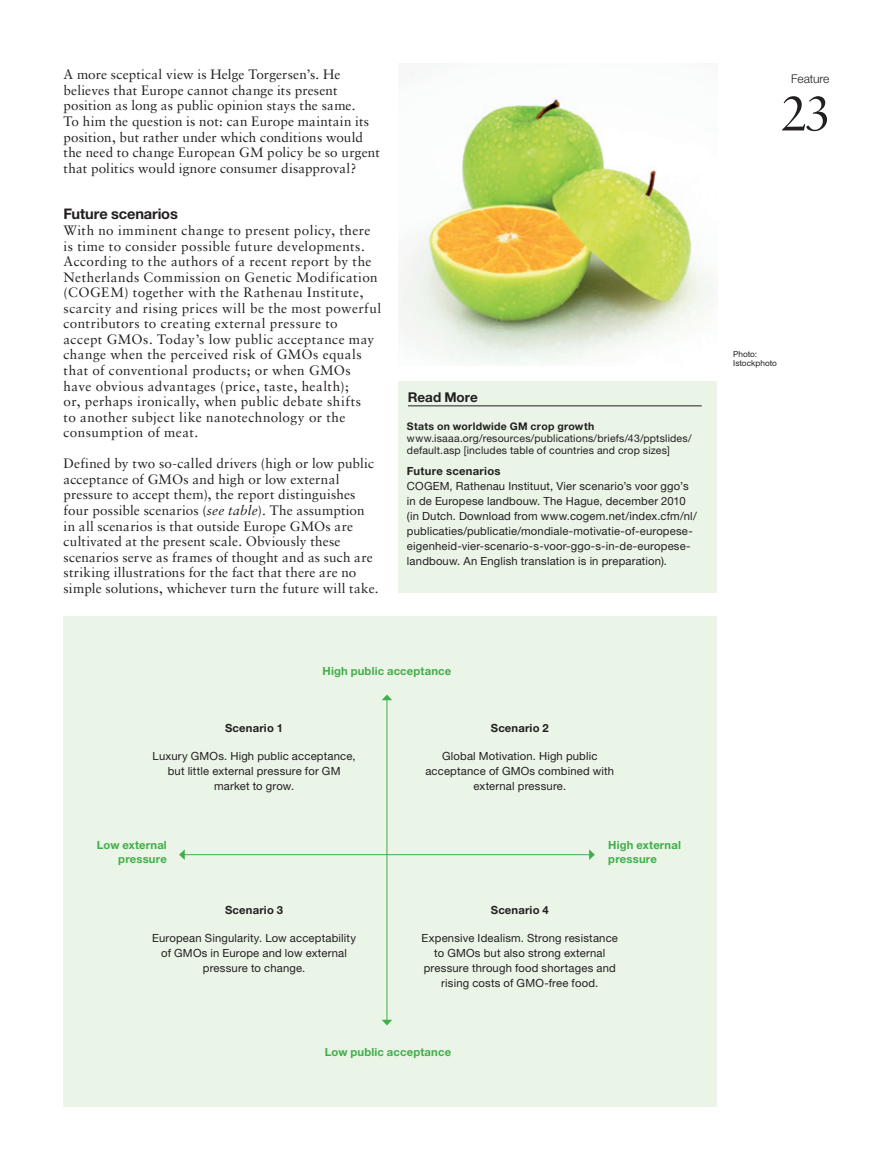
<style>
.page{position:relative;width:893px;height:1170px;background:#fff}
.page>*{position:absolute;margin:0;border:0;box-sizing:border-box;transform-origin:0 0}
.t1{font:52.5px "Sabon";color:#231f20}
.ENTRADETA_TXT_NORMAL{font:700 14.7px "Helvetica Neue LT Std";letter-spacing:-.01em;color:#231f20}
.TXT_NORMAL{font:13.5px/15.6px "Sabon Roman Os F";letter-spacing:.02em;color:#231f20}
.BOX_-_TITULAR{font:700 13.5px "Helvetica Neue LT Std";letter-spacing:-.005em;color:#231f20}
.t2{font:300 12px "Helvetica Neue LT Std";letter-spacing:-.015em;color:#231f20}
.BOX_-_TXT{font:11.25px/15px "Helvetica Neue LT Std";letter-spacing:.015em;color:#231f20;text-align:center}
.BOX_-_TXT-2{font:700 11.25px/13.5px "Helvetica Neue LT Std";letter-spacing:.015em;color:#40ae49}
.BOX_-_TXT-3{font:700 11.25px "Helvetica Neue LT Std";letter-spacing:.015em;color:#231f20}
.BOX_S_-_TXT{font:10.5px/12px "Helvetica Neue LT Std";letter-spacing:.02em;color:#231f20}
.SERVEI_-_CREDITS{font:8.25px/9px "Helvetica Neue LT Std";color:#231f20}
.s1{font-family:"Sabon Italic Os F"}
.s2{font-weight:700}
</style>
<div class="page">
<div style="left:63px;top:616px;width:653px;height:490px;background:#eaf4e7"></div>
<div style="left:398px;top:381px;width:318px;height:211px;background:#eaf4e7"></div>
<hr style="left:408px;top:405px;width:294px;height:1px;background:#231f20">
<hr style="left:387px;top:699px;width:1px;height:321px;background:#40ae49">
<svg style="left:382px;top:694px;width:10px;height:6px"></svg>
<svg style="left:382px;top:1019px;width:10px;height:6px"></svg>
<hr style="left:184px;top:854px;width:406px;height:1px;background:#40ae49">
<svg style="left:589px;top:849px;width:6px;height:10px"></svg>
<svg style="left:179px;top:849px;width:6px;height:10px"></svg>
<img style="left:398px;top:98px;width:315px;height:267px">
<p class="TXT_NORMAL" style="left:64px;top:67px;width:318px">A more sceptical view is Helge Torgersen’s. He believes that Europe cannot change its present position as long as public opinion stays the same.<br>To him the question is not: can Europe maintain its position, but rather under which conditions would the need to change European GM policy be so urgent that politics would ignore consumer disapproval?</p>
<p class="ENTRADETA_TXT_NORMAL" style="left:64px;top:205px;width:116px">Future scenarios</p>
<p class="TXT_NORMAL" style="left:64px;top:222px;width:319px">With no imminent change to present policy, there is time to consider possible future developments.<br>According to the authors of a recent report by the Netherlands Commission on Genetic Modification (COGEM) together with the Rathenau Institute, scarcity and rising prices will be the most powerful contributors to creating external pressure to<br>accept GMOs. Today’s low public acceptance may change when the perceived risk of GMOs equals that of conventional products; or when GMOs have obvious advantages (price, taste, health);<br>or, perhaps ironically, when public debate shifts<br>to another subject like nanotechnology or the consumption of meat.</p>
<p class="TXT_NORMAL" style="left:64px;top:455px;width:317px">Defined by two so-called drivers (high or low public acceptance of GMOs and high or low external pressure to accept them), the report distinguishes four possible scenarios (<span class="s1">see table</span>). The assumption in all scenarios is that outside Europe GMOs are cultivated at the present scale. Obviously these scenarios serve as frames of thought and as such are striking illustrations for the fact that there are no simple solutions, whichever turn the future will take.</p>
<p class="BOX_-_TITULAR" style="left:408px;top:388px;width:71px">Read More</p>
<p class="BOX_S_-_TXT" style="left:407px;top:420px;width:286px"><span class="s2">Stats on worldwide GM crop growth </span>www.isaaa.org/resources/publications/briefs/43/pptslides/ default.asp [includes table of countries and crop sizes]</p>
<p class="BOX_-_TXT" style="left:407px;top:463px;width:291px;text-align:left"><span class="s2">Future scenarios<br></span>COGEM, Rathenau Instituut, Vier scenario’s voor ggo’s in de Europese landbouw. The Hague, december 2010 (in Dutch. Download from www.cogem.net/index.cfm/nl/ publicaties/publicatie/mondiale-motivatie-of-europese&shy;eigenheid-vier-scenario-s-voor-ggo-s-in-de-europese&shy;landbouw. An English translation is in preparation).</p>
<p class="BOX_-_TXT-2" style="left:323px;top:664px;width:130px">High public acceptance</p>
<p class="BOX_-_TXT-3" style="left:225px;top:721px;width:59px">Scenario 1</p>
<p class="BOX_-_TXT" style="left:153px;top:748px;width:205px">Luxury GMOs. High public acceptance, but little external pressure for GM market to grow.</p>
<p class="BOX_-_TXT-2" style="left:97px;top:838px;width:72px;text-align:right">Low external pressure</p>
<p class="BOX_-_TXT-3" style="left:225px;top:902px;width:59px">Scenario 3</p>
<p class="BOX_-_TXT" style="left:152px;top:929px;width:205px">European Singularity. Low acceptability of GMOs in Europe and low external pressure to change.</p>
<p class="BOX_-_TXT-3" style="left:491px;top:721px;width:59px">Scenario 2</p>
<p class="BOX_-_TXT" style="left:425px;top:748px;width:190px">Global Motivation. High public acceptance of GMOs combined with external pressure.</p>
<p class="BOX_-_TXT-2" style="left:608px;top:838px;width:74px">High external pressure</p>
<p class="BOX_-_TXT-3" style="left:491px;top:902px;width:59px">Scenario 4</p>
<p class="BOX_-_TXT" style="left:422px;top:929px;width:198px">Expensive Idealism. Strong resistance to GMOs but also strong external pressure through food shortages and rising costs of GMO-free food.</p>
<p class="BOX_-_TXT-2" style="left:325px;top:1045px;width:128px">Low public acceptance</p>
<p class="t2" style="left:791px;top:71px;width:40px">Feature</p>
<h1 class="t1" style="left:781px;top:81px;width:51px">23</h1>
<p class="SERVEI_-_CREDITS" style="left:733px;top:349px;width:45px">Photo:<br>Istockphoto</p>
</div>
